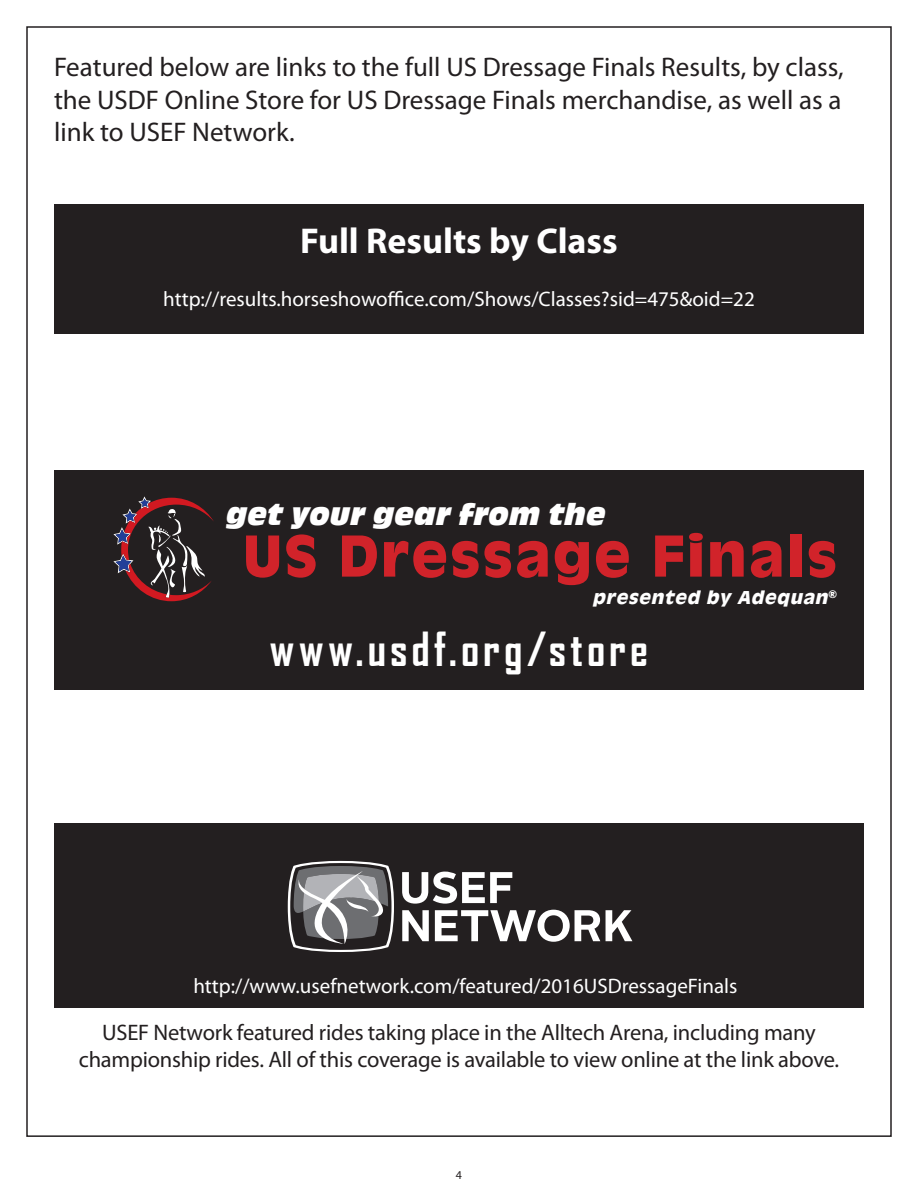
<style>
.page{position:relative;width:918px;height:1188px;background:#fff}
.page>*{position:absolute;margin:0;border:0;box-sizing:border-box;transform-origin:0 0}
.Title_Page_Section{font:700 61.65px "Antique Oli T";letter-spacing:.045em;color:#d1232a}
.Title_Page_Section-2{font:700 45px "Agency FB";letter-spacing:.095em;color:#fff}
.t1{font:700 36px "Myriad Pro";color:#fff}
.Title_Page_Section-3{font:31.5px "Antique Oli T Comp Ital";letter-spacing:.03em;color:#fff;scale:.91 1}
.t2{font:27px/32.4px "Myriad Pro";color:#231f20;text-align:justify}
.t3{font:22.5px/27px "Myriad Pro";letter-spacing:-.01em;color:#231f20;text-align:center}
.t4{font:21px "Myriad Pro";color:#fff}
.Title_Page_Section-4{font:italic 700 19.5px "Antique Oli T";color:#fff}
.t5{font:12px "Myriad Pro";color:#231f20}
</style>
<div class="page">
<div style="left:54px;top:823px;width:810px;height:184px;background:#231f20"></div>
<div style="left:54px;top:205px;width:810px;height:129px;background:#231f20"></div>
<div style="left:54px;top:470px;width:810px;height:220px;background:#231f20"></div>
<svg style="left:113px;top:496px;width:101px;height:105px"></svg>
<svg style="left:402px;top:872px;width:110px;height:32px"></svg>
<svg style="left:402px;top:910px;width:27px;height:31px"></svg>
<svg style="left:435px;top:910px;width:165px;height:32px"></svg>
<svg style="left:606px;top:910px;width:26px;height:31px"></svg>
<svg style="left:288px;top:861px;width:106px;height:91px"></svg>
<p class="t2" style="left:54px;top:51px;width:791px">Featured below are links to the full US Dressage Finals Results, by class, the USDF Online Store for US Dressage Finals merchandise, as well as a link to USEF Network.</p>
<p class="t1" style="left:300px;top:218px;width:319px">Full Results by Class</p>
<p class="t4" style="left:163px;top:286px;width:593px">http://results.horseshowoffice.com/Shows/Classes?sid=475&amp;oid=22</p>
<p class="Title_Page_Section-3" style="left:226px;top:496px;width:418px">get your gear from the</p>
<p class="Title_Page_Section" style="left:243px;top:522px;width:595px">US Dressage Finals</p>
<p class="Title_Page_Section-4" style="left:593px;top:587px;width:246px">presented by Adequan<sup>®</sup></p>
<p class="Title_Page_Section-2" style="left:270px;top:621px;width:380px">www.usdf.org/store</p>
<p class="t4" style="left:193px;top:973px;width:546px">http://www.usefnetwork.com/featured/2016USDressageFinals</p>
<p class="t3" style="left:79px;top:1019px;width:762px">USEF Network featured rides taking place in the Alltech Arena, including many championship rides. All of this coverage is available to view online at the link above.</p>
<p class="t5" style="left:456px;top:1168px;width:8px">4</p>
</div>
